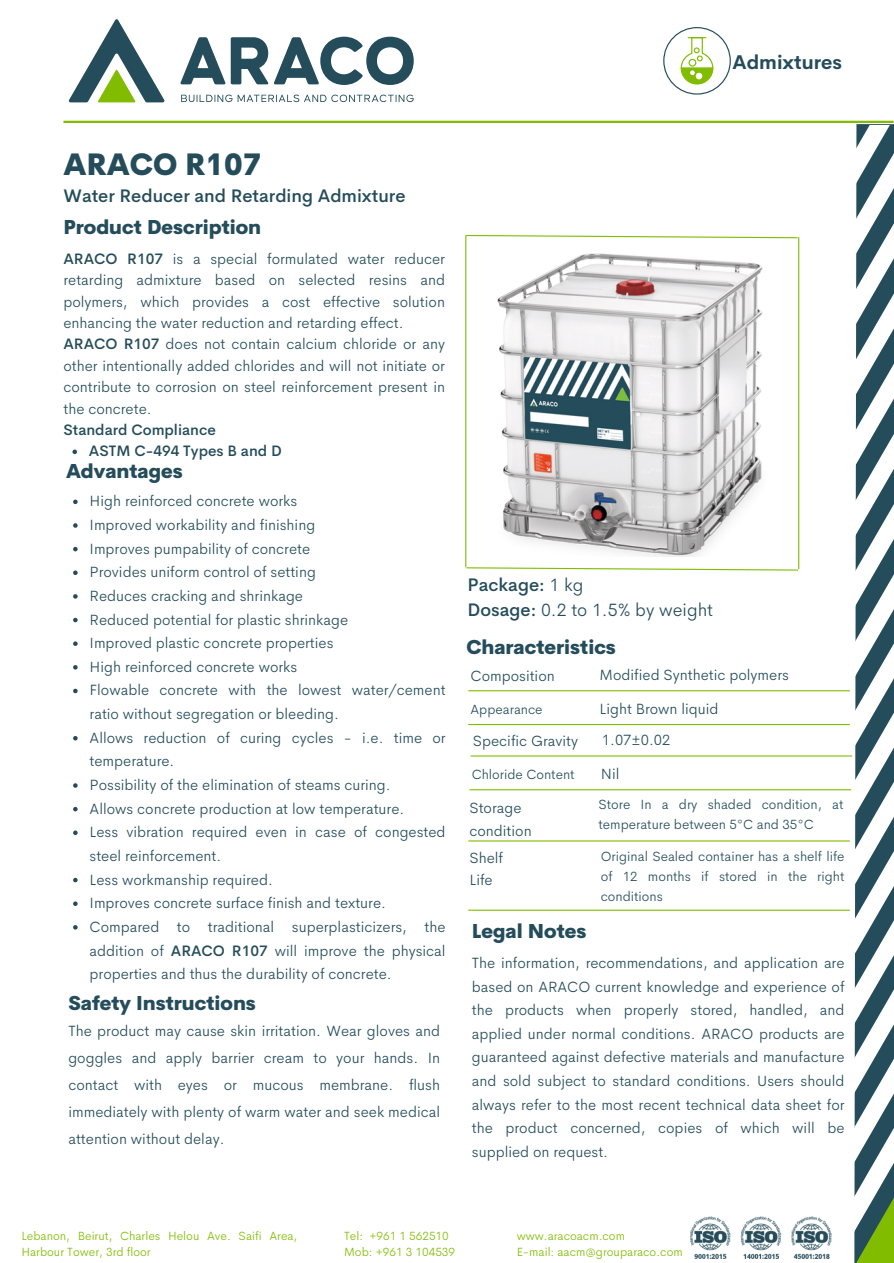
<style>
.page{position:relative;width:894px;height:1263px;background:#fff}
.page>*{position:absolute;margin:0;border:0;box-sizing:border-box;transform-origin:0 0}
.t1{font:800 30px "Cerebri Sans";color:#244c5a}
.t2{font:800 19.5px "Cerebri Sans";color:#244c5a}
.t3{font:700 19.5px "Cerebri Sans";color:#244c5a}
.t4{font:500 18px "Cerebri Sans";color:#244c5a}
.t5{font:300 18px "Cerebri Sans";color:#244c5a}
.t6{font:300 15px/23.5px "Cerebri Sans";color:#244c5a;text-align:justify}
.t7{font:500 15px "Cerebri Sans";color:#244c5a}
.t8{font:300 13.5px/20.2px "Cerebri Sans";color:#244c5a}
.t9{font:300 12px/16px "Cerebri Sans";color:#81bc00}
.s1{font-weight:500}
.s2{font-weight:300}
</style>
<div class="page">
<svg style="left:68px;top:19px;width:97px;height:83px"></svg>
<svg style="left:180px;top:37px;width:233px;height:48px"></svg>
<svg style="left:181px;top:95px;width:232px;height:7px"></svg>
<svg style="left:465px;top:566px;width:334px;height:5px"></svg>
<svg style="left:466px;top:234px;width:332px;height:5px"></svg>
<hr style="left:465px;top:235px;width:1px;height:332px;background:#81bc00">
<hr style="left:798px;top:237px;width:1px;height:332px;background:#81bc00">
<hr style="left:63px;top:121px;width:830px;height:2px;background:#81bc00">
<svg style="left:852px;top:120px;width:41px;height:41px"></svg>
<svg style="left:852px;top:161px;width:41px;height:1101px"></svg>
<img style="left:497px;top:253px;width:266px;height:303px">
<hr style="left:468px;top:690px;width:381px;height:1px;background:#81bc00">
<hr style="left:468px;top:840px;width:381px;height:1px;background:#81bc00">
<hr style="left:468px;top:724px;width:381px;height:1px;background:#81bc00">
<hr style="left:470px;top:755px;width:382px;height:1px;background:#81bc00">
<hr style="left:468px;top:909px;width:381px;height:1px;background:#81bc00">
<hr style="left:469px;top:789px;width:381px;height:1px;background:#81bc00">
<img style="left:690px;top:1216px;width:140px;height:42px">
<svg style="left:73px;top:499px;width:5px;height:5px"></svg>
<svg style="left:73px;top:523px;width:5px;height:4px"></svg>
<svg style="left:73px;top:547px;width:5px;height:4px"></svg>
<svg style="left:73px;top:570px;width:5px;height:5px"></svg>
<svg style="left:73px;top:594px;width:5px;height:4px"></svg>
<svg style="left:73px;top:617px;width:5px;height:5px"></svg>
<svg style="left:73px;top:641px;width:5px;height:5px"></svg>
<svg style="left:73px;top:665px;width:5px;height:4px"></svg>
<svg style="left:73px;top:688px;width:5px;height:5px"></svg>
<svg style="left:73px;top:736px;width:5px;height:4px"></svg>
<svg style="left:73px;top:783px;width:5px;height:4px"></svg>
<svg style="left:73px;top:806px;width:5px;height:5px"></svg>
<svg style="left:73px;top:830px;width:5px;height:5px"></svg>
<svg style="left:73px;top:877px;width:5px;height:5px"></svg>
<svg style="left:73px;top:901px;width:5px;height:4px"></svg>
<svg style="left:73px;top:925px;width:5px;height:4px"></svg>
<svg style="left:72px;top:449px;width:5px;height:5px"></svg>
<svg style="left:663px;top:27px;width:67px;height:68px"></svg>
<p class="t3" style="left:732px;top:50px;width:111px">Admixtures</p>
<p class="t1" style="left:63px;top:144px;width:199px">ARACO R107</p>
<p class="t4" style="left:63px;top:184px;width:343px">Water Reducer and Retarding Admixture</p>
<p class="t2" style="left:63px;top:215px;width:199px">Product Description</p>
<p class="t6" style="left:63px;top:248px;width:383px;line-height:21.3px"><span class="s1">ARACO R107</span> is a special formulated water reducer retarding admixture based on selected resins and polymers, which provides a cost effective solution enhancing the water reduction and retarding effect.</p>
<p class="t6" style="left:63px;top:333px;width:383px;line-height:21.3px"><span class="s1">ARACO R107</span> does not contain calcium chloride or any other intentionally added chlorides and will not initiate or contribute to corrosion on steel reinforcement present in the concrete.</p>
<p class="t7" style="left:63px;top:420px;width:154px">Standard Compliance</p>
<p class="t7" style="left:89px;top:441px;width:194px">ASTM C-494 Types B and D</p>
<p class="t2" style="left:66px;top:459px;width:118px">Advantages</p>
<p class="t6" style="left:90px;top:489px;width:209px">High reinforced concrete works</p>
<p class="t6" style="left:90px;top:513px;width:227px">Improved workability and finishing</p>
<p class="t6" style="left:90px;top:536px;width:222px">Improves pumpability of concrete</p>
<p class="t6" style="left:90px;top:560px;width:228px">Provides uniform control of setting</p>
<p class="t6" style="left:90px;top:584px;width:215px">Reduces cracking and shrinkage</p>
<p class="t6" style="left:90px;top:607px;width:260px">Reduced potential for plastic shrinkage</p>
<p class="t6" style="left:90px;top:631px;width:245px">Improved plastic concrete properties</p>
<p class="t6" style="left:90px;top:654px;width:209px">High reinforced concrete works</p>
<p class="t6" style="left:90px;top:678px;width:357px">Flowable concrete with the lowest water/cement ratio without segregation or bleeding.</p>
<p class="t6" style="left:90px;top:725px;width:357px">Allows reduction of curing cycles - i.e. time or temperature.</p>
<p class="t6" style="left:90px;top:773px;width:302px">Possibility of the elimination of steams curing.</p>
<p class="t6" style="left:90px;top:796px;width:316px">Allows concrete production at low temperature.</p>
<p class="t6" style="left:90px;top:820px;width:357px">Less vibration required even in case of congested steel reinforcement.</p>
<p class="t6" style="left:90px;top:867px;width:185px">Less workmanship required.</p>
<p class="t6" style="left:90px;top:891px;width:298px">Improves concrete surface finish and texture.</p>
<p class="t6" style="left:90px;top:914px;width:357px">Compared to traditional superplasticizers, the addition of <span class="s1">ARACO R107</span> will improve the physical properties and thus the durability of concrete.</p>
<p class="t2" style="left:68px;top:990px;width:189px">Safety Instructions</p>
<p class="t6" style="left:68px;top:1016px;width:373px;line-height:27px">The product may cause skin irritation. Wear gloves and goggles and apply barrier cream to your hands. In contact with eyes or mucous membrane. flush immediately with plenty of warm water and seek medical attention without delay.</p>
<p class="t4" style="left:467px;top:573px;width:117px">Package: <span class="s2">1 kg</span></p>
<p class="t5" style="left:467px;top:598px;width:247px"><span class="s1">Dosage:</span> 0.2 to 1.5% by weight</p>
<p class="t2" style="left:466px;top:634px;width:151px">Characteristics</p>
<p class="t6" style="left:470px;top:664px;width:86px">Composition</p>
<p class="t6" style="left:599px;top:663px;width:191px">Modified Synthetic polymers</p>
<p class="t8" style="left:470px;top:699px;width:74px">Appearance</p>
<p class="t6" style="left:599px;top:696px;width:120px">Light Brown liquid</p>
<p class="t6" style="left:473px;top:729px;width:107px">Specific Gravity</p>
<p class="t6" style="left:601px;top:728px;width:70px">1.07±0.02</p>
<p class="t8" style="left:471px;top:764px;width:104px">Chloride Content</p>
<p class="t6" style="left:600px;top:762px;width:20px">Nil</p>
<p class="t6" style="left:469px;top:796px;width:64px;line-height:22.5px">Storage condition</p>
<p class="t8" style="left:598px;top:793px;width:246px">Store In a dry shaded condition, at temperature between 5°C and 35°C</p>
<p class="t6" style="left:469px;top:845px;width:35px">Shelf</p>
<p class="t6" style="left:469px;top:868px;width:25px">Life</p>
<p class="t8" style="left:600px;top:846px;width:245px;text-align:justify">Original Sealed container has a shelf life of 12 months if stored in the right conditions</p>
<p class="t2" style="left:471px;top:918px;width:116px">Legal Notes</p>
<p class="t6" style="left:471px;top:950px;width:374px">The information, recommendations, and application are based on ARACO current knowledge and experience of the products when properly stored, handled, and applied under normal conditions. ARACO products are guaranteed against defective materials and manufacture and sold subject to standard conditions. Users should always refer to the most recent technical data sheet for the product concerned, copies of which will be supplied on request.</p>
<p class="t9" style="left:21px;top:1227px;width:277px">Lebanon, Beirut, Charles Helou Ave. Saifi Area,<br>Harbour Tower, 3rd floor</p>
<p class="t9" style="left:344px;top:1227px;width:106px">Tel: +961 1 562510</p>
<p class="t9" style="left:344px;top:1243px;width:112px">Mob: +961 3 104539</p>
<p class="t9" style="left:516px;top:1227px;width:110px">www.aracoacm.com</p>
<p class="t9" style="left:516px;top:1243px;width:167px">E-mail: aacm@grouparaco.com</p>
</div>
